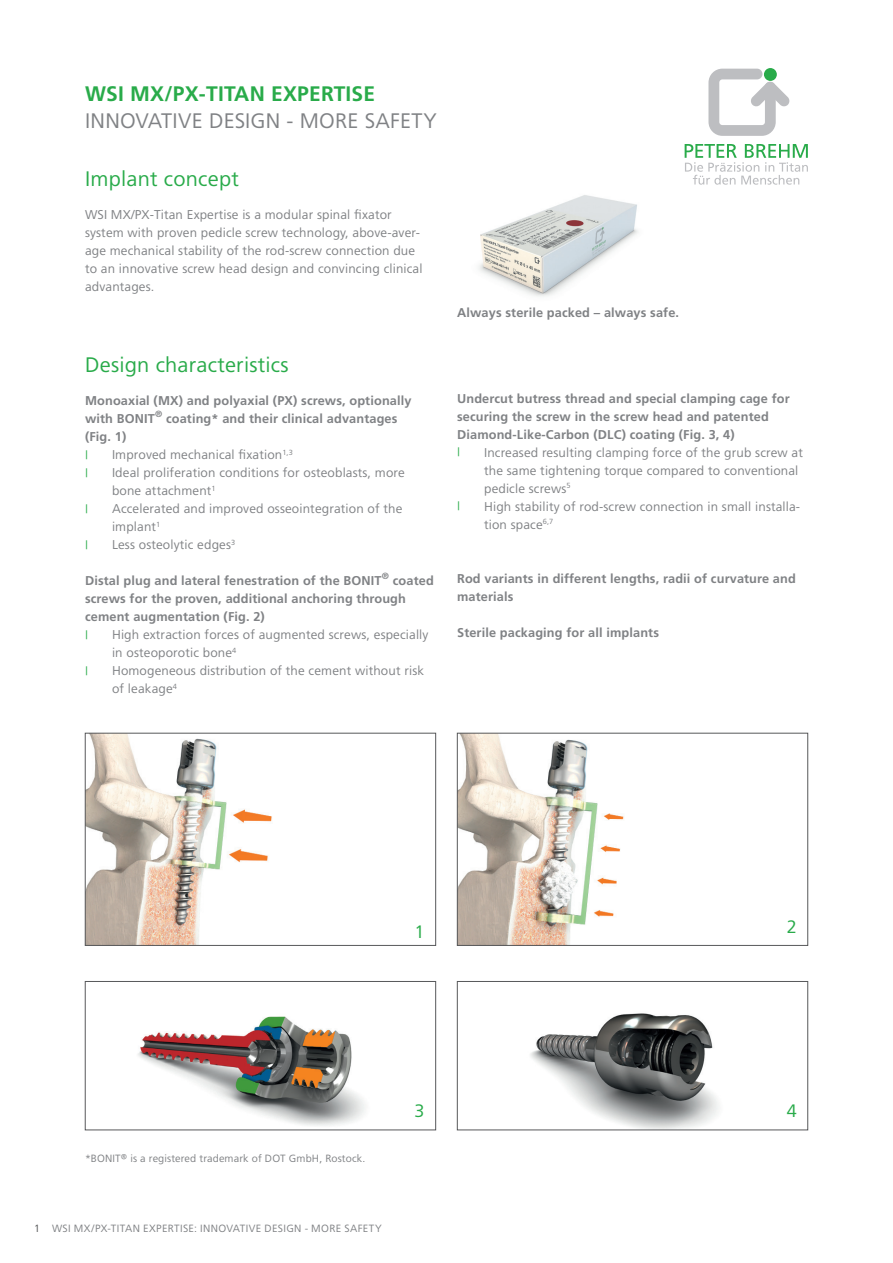
<style>
.page{position:relative;width:893px;height:1263px;background:#fff}
.page>*{position:absolute;margin:0;border:0;box-sizing:border-box;transform-origin:0 0}
.t1{font:21px "F Frutiger";letter-spacing:.01em;color:#29ab4a}
.t2{font:21px "F Frutiger";letter-spacing:.01em;color:#808285}
.t3{font:700 21px "F Frutiger";letter-spacing:.01em;color:#29ab4a}
.t4{font:18px "F Frutiger";color:#29ab4a}
.t5{font:12.75px/18px "F Frutiger";letter-spacing:.01em;color:#808285}
.t6{font:700 12.75px/18px "F Frutiger";letter-spacing:.01em;color:#808285}
.t7{font:10.5px "F Frutiger";letter-spacing:.03em;color:#808285}
.t8{font:10.5px "F Frutiger";letter-spacing:.01em;color:#808285}
.t9{font:700 9px "F Frutiger";color:#808285}
.t10{font:8.85px "Myriad Pro";color:#29ab4a;scale:1.43 1}
.s1{color:#57585a}
</style>
<div class="page">
<img style="left:459px;top:735px;width:165px;height:208px">
<div style="left:457px;top:733px;width:351px;height:212px;border:1px solid #57585a"></div>
<img style="left:479px;top:195px;width:159px;height:102px">
<img style="left:87px;top:735px;width:185px;height:208px">
<div style="left:85px;top:733px;width:351px;height:212px;border:1px solid #57585a"></div>
<img style="left:138px;top:1016px;width:227px;height:110px">
<div style="left:85px;top:981px;width:351px;height:149px;border:1px solid #57585a"></div>
<img style="left:530px;top:1013px;width:189px;height:115px">
<div style="left:457px;top:981px;width:351px;height:149px;border:1px solid #57585a"></div>
<svg style="left:708px;top:69px;width:82px;height:67px"></svg>
<svg style="left:685px;top:144px;width:123px;height:41px"></svg>
<h1 class="t3" style="left:85px;top:81px;width:292px">WSI MX/PX-TITAN EXPERTISE</h1>
<h1 class="t2" style="left:85px;top:108px;width:353px">INNOVATIVE DESIGN - MORE SAFETY</h1>
<h1 class="t1" style="left:85px;top:166px;width:155px">Implant concept</h1>
<p class="t5" style="left:85px;top:205px;width:339px">WSI MX/PX-Titan Expertise is a modular spinal fixator system with proven pedicle screw technology, above-aver&shy;age mechanical stability of the rod-screw connection due to an innovative screw head design and convincing clinical advantages.</p>
<h1 class="t1" style="left:85px;top:352px;width:205px">Design characteristics</h1>
<p class="t6" style="left:85px;top:391px;width:328px">Monoaxial (MX) and polyaxial (PX) screws, optionally with BONIT</p>
<p class="t9" style="left:155px;top:408px;width:9px">®</p>
<p class="t6" style="left:166px;top:409px;width:233px">coating* and their clinical advantages</p>
<p class="t6" style="left:85px;top:427px;width:43px">(Fig. 1)</p>
<p class="t10" style="left:85px;top:448px;width:4px">|</p>
<p class="t5" style="left:112px;top:445px;width:182px">Improved mechanical fixation<sup>1,3</sup></p>
<p class="t10" style="left:85px;top:466px;width:4px">|</p>
<p class="t5" style="left:112px;top:463px;width:294px">Ideal proliferation conditions for osteoblasts, more bone attachment<sup>1</sup></p>
<p class="t10" style="left:85px;top:502px;width:4px">|</p>
<p class="t5" style="left:112px;top:499px;width:292px">Accelerated and improved osseointegration of the implant<sup>1</sup></p>
<p class="t10" style="left:85px;top:538px;width:4px">|</p>
<p class="t5" style="left:112px;top:535px;width:125px">Less osteolytic edges<sup>3</sup></p>
<p class="t6" style="left:85px;top:571px;width:298px">Distal plug and lateral fenestration of the BONIT</p>
<p class="t9" style="left:382px;top:570px;width:9px">®</p>
<p class="t6" style="left:85px;top:571px;width:350px;text-indent:308px">coated screws for the proven, additional anchoring through cement augmentation (Fig. 2)</p>
<p class="t10" style="left:85px;top:628px;width:4px">|</p>
<p class="t5" style="left:112px;top:625px;width:318px">High extraction forces of augmented screws, especially in osteoporotic bone<sup>4</sup></p>
<p class="t10" style="left:85px;top:664px;width:4px">|</p>
<p class="t5" style="left:112px;top:661px;width:314px">Homogeneous distribution of the cement without risk of leakage<sup>4</sup></p>
<p class="t6" style="left:457px;top:303px;width:223px">Always sterile packed – always safe.</p>
<p class="t6" style="left:457px;top:389px;width:334px">Undercut butress thread and special clamping cage for securing the screw in the screw head and patented<br>Diamond-Like-Carbon (DLC) coating (Fig. 3, 4)</p>
<p class="t10" style="left:457px;top:446px;width:4px">|</p>
<p class="t5" style="left:484px;top:443px;width:320px">Increased resulting clamping force of the grub screw at the same tightening torque compared to conventional pedicle screws<sup>5</sup></p>
<p class="t10" style="left:457px;top:500px;width:4px">|</p>
<p class="t5" style="left:484px;top:497px;width:318px">High stability of rod-screw connection in small installa&shy;tion space<sup>6,7</sup></p>
<p class="t6" style="left:457px;top:569px;width:340px">Rod variants in different lengths, radii of curvature and materials</p>
<p class="t6" style="left:457px;top:623px;width:203px">Sterile packaging for all implants</p>
<h2 class="t4" style="left:415px;top:920px;width:12px">1</h2>
<h2 class="t4" style="left:787px;top:916px;width:12px">2</h2>
<p class="t8" style="left:85px;top:1152px;width:282px">*BONIT® is a registered trademark of DOT GmbH, Rostock.</p>
<p class="t7" style="left:34px;top:1222px;width:349px"><span class="s1">1</span> WSI MX/PX-TITAN EXPERTISE: INNOVATIVE DESIGN - MORE SAFETY</p>
<h2 class="t4" style="left:415px;top:1100px;width:12px">3</h2>
<h2 class="t4" style="left:787px;top:1100px;width:12px">4</h2>
</div>
